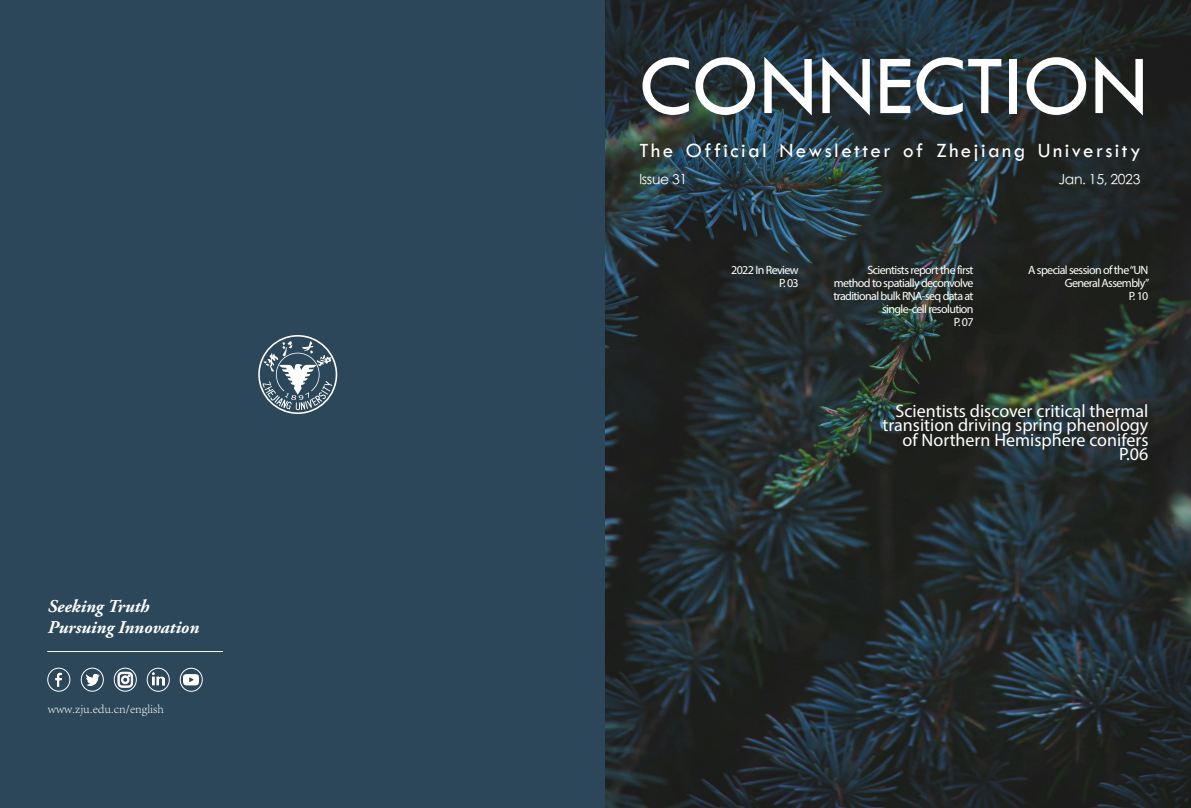
<style>
.page{position:relative;width:1191px;height:808px;background:#fff}
.page>*{position:absolute;margin:0;border:0;box-sizing:border-box;transform-origin:0 0}
.t1{font:87px "Tw Cen";color:#fff}
.t2{font:21px "Tw Cen";letter-spacing:.115em;color:#fff}
.正文多分段内容{font:18px/14.2px "Myriad Pro";color:#fff;text-align:right}
.t3{font:italic 700 18px/21px "Adobe Garamond Pro";color:#fff}
.t4{font:300 14px "ST Heiti SC";letter-spacing:-.025em;color:#fff}
.t5{font:300 12.5px "Adobe Song Std";color:#fff}
.t6{font:12px/13px "Myriad Pro";letter-spacing:-.05em;color:#fff;text-align:right}
</style>
<div class="page">
<img style="left:604px;top:0;width:587px;height:808px">
<div style="left:0;top:0;width:604px;height:808px;background:#2c4759"></div>
<svg style="left:258px;top:335px;width:79px;height:79px"></svg>
<hr style="left:47px;top:651px;width:176px;height:1px;background:#fff">
<svg style="left:117px;top:667px;width:16px;height:21px"></svg>
<div style="left:47px;top:668px;width:23px;height:24px;border:1px solid #fff;border-radius:50%"></div>
<div style="left:81px;top:668px;width:23px;height:24px;border:1px solid #fff;border-radius:50%"></div>
<div style="left:114px;top:668px;width:23px;height:24px;border:1px solid #fff;border-radius:50%"></div>
<div style="left:147px;top:668px;width:23px;height:24px;border:1px solid #fff;border-radius:50%"></div>
<div style="left:180px;top:668px;width:23px;height:24px;border:1px solid #fff;border-radius:50%"></div>
<img style="left:85px;top:672px;width:16px;height:15px">
<img style="left:151px;top:672px;width:15px;height:14px">
<img style="left:52px;top:670px;width:13px;height:17px">
<svg style="left:179px;top:674px;width:24px;height:16px"></svg>
<p class="t3" style="left:48px;top:596px;width:153px">Seeking Truth<br>Pursuing Innovation</p>
<p class="t5" style="left:48px;top:702px;width:118px">www.zju.edu.cn/english</p>
<p class="t1" style="left:639px;top:33px;width:510px">CONNECTION</p>
<p class="t2" style="left:639px;top:138px;width:503px">The Official Newsletter of Zhejiang University</p>
<p class="t4" style="left:1058px;top:167px;width:83px">Jan. 15, 2023</p>
<p class="t4" style="left:639px;top:167px;width:49px">lssue 31</p>
<p class="t6" style="left:731px;top:264px;width:69px">2022 In Review</p>
<p class="t6" style="left:779px;top:277px;width:21px">P. 03</p>
<p class="t6" style="left:833px;top:264px;width:142px">Scientists report the first method to spatially deconvolve traditional bulk RNA-seq data at single-cell resolution</p>
<p class="t6" style="left:954px;top:316px;width:21px">P. 07</p>
<p class="t6" style="left:1028px;top:264px;width:123px">A special session of the “UN<br>General Assembly”</p>
<p class="t6" style="left:1128px;top:290px;width:21px">P. 10</p>
<p class="正文多分段内容" style="left:882px;top:404px;width:267px">Scientists discover critical thermal transition driving spring phenology of Northern Hemisphere conifers</p>
<p class="正文多分段内容" style="left:1119px;top:446px;width:31px">P.06</p>
</div>
